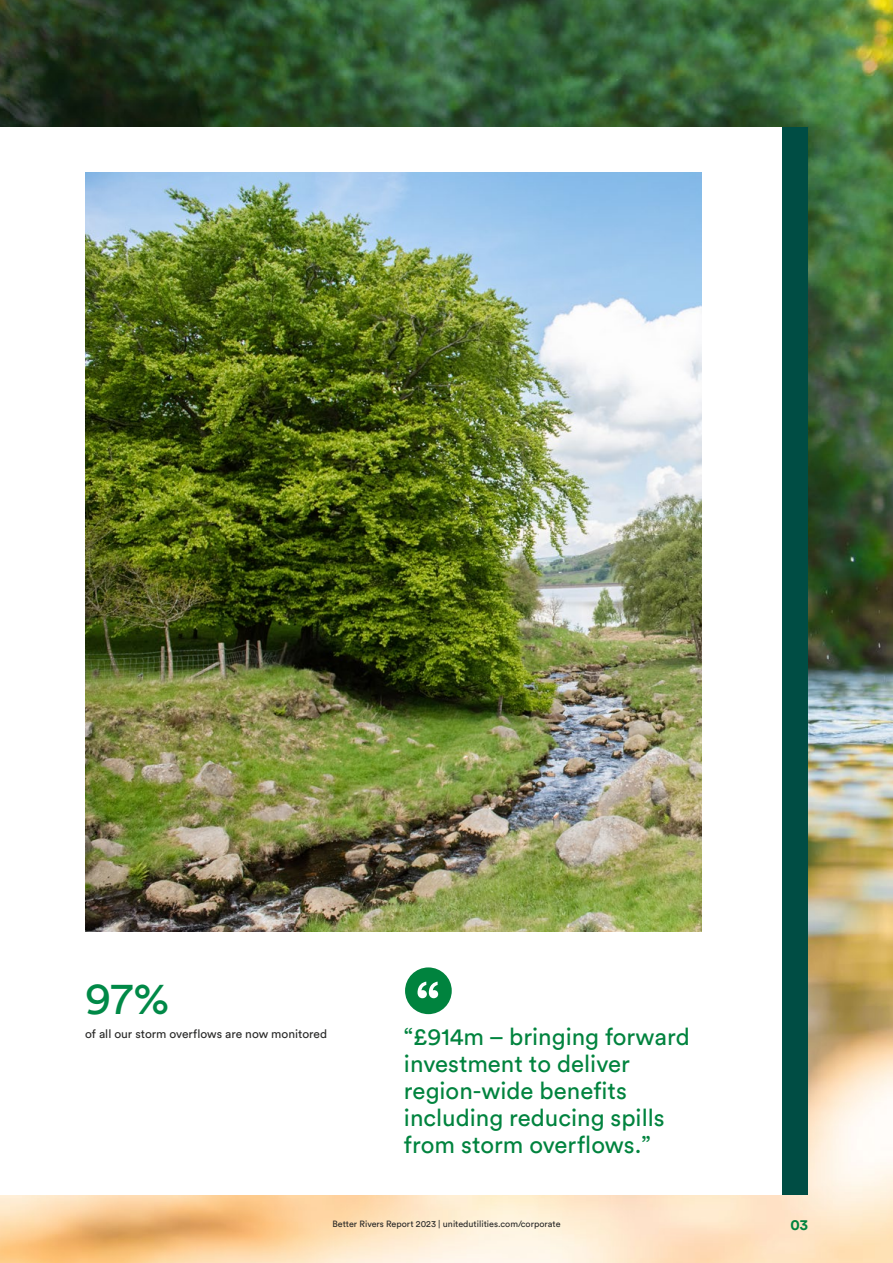
<style>
.page{position:relative;width:893px;height:1263px;background:#fff}
.page>*{position:absolute;margin:0;border:0;box-sizing:border-box;transform-origin:0 0}
.t1{font:45px "Circular Std";color:#008947}
.t2{font:24px/27px "Circular Std";color:#00833e}
.t3{font:700 15px "Circular Std";color:#00833e}
.t4{font:12px "Circular Std";color:#282827}
.t5{font:9px "Circular Std";color:#282827}
</style>
<div class="page">
<img style="left:0;top:0;width:893px;height:1263px">
<div style="left:0;top:128px;width:808px;height:1067px;background:#fff"></div>
<div style="left:782px;top:128px;width:26px;height:1067px;background:#004d44"></div>
<img style="left:85px;top:173px;width:617px;height:758px">
<div style="left:405px;top:967px;width:47px;height:47px;background:#00833e;border-radius:50%"></div>
<svg style="left:417px;top:982px;width:21px;height:16px"></svg>
<h1 class="t1" style="left:85px;top:971px;width:86px">97%</h1>
<p class="t4" style="left:85px;top:1026px;width:244px">of all our storm overflows are now monitored</p>
<p class="t2" style="left:404px;top:1023px;width:287px">“£914m – bringing forward investment to deliver region-wide benefits including reducing spills from storm overflows.”</p>
<p class="t5" style="left:332px;top:1219px;width:230px">Better Rivers Report 2023 | unitedutilities.com/corporate</p>
<p class="t3" style="left:790px;top:1215px;width:19px">03</p>
</div>
